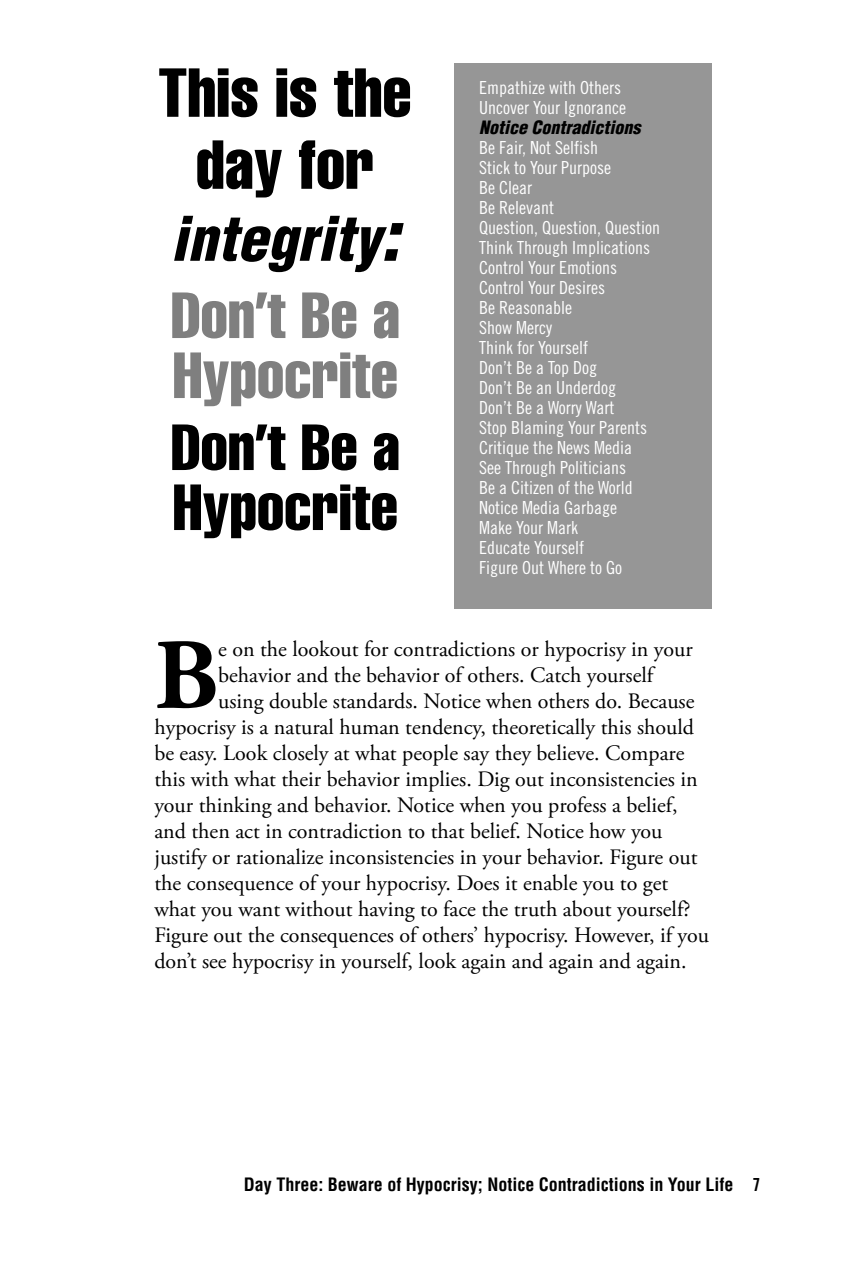
<style>
.page{position:relative;width:864px;height:1278px;background:#fff}
.page>*{position:absolute;margin:0;border:0;box-sizing:border-box;transform-origin:0 0}
.t1{font:700 100.4px "Adobe Garamond Pro";color:#000}
.t2{font:extra-condensed 68px/72px "Helvetica";color:#000;text-align:center}
.t3{font:extra-condensed 64px/60px "Helvetica";color:#7f7f7f}
.t4{font:extra-condensed 64px/60px "Helvetica";color:#000}
.t5{font:italic 900 condensed 60px "Helvetica";color:#000}
.t6{font:22px "Adobe Garamond Pro";color:#000}
.t7{font:18px/20px "Trade Gothic Cond Eighteen";color:#fff}
.t8{font:700 condensed 18px "Helvetica";color:#000}
.t9{font:italic 900 condensed 18px "Helvetica";color:#000}
.t10{font:18px "Trade Gothic Bold Cond Twenty";color:#000}
.s1{font-size:68px}
</style>
<div class="page">
<div style="left:454px;top:64px;width:258px;height:545px;background:#969696"></div>
<h2 class="t2" style="left:158px;top:61px;width:255px">This is the day for</h2>
<h3 class="t5" style="left:171px;top:216px;width:230px">integrity<span class="s1">:</span></h3>
<h3 class="t3" style="left:171px;top:289px;width:231px">Don’t Be a<br>Hypocrite</h3>
<h3 class="t4" style="left:171px;top:421px;width:231px">Don’t Be a<br>Hypocrite</h3>
<p class="t7" style="left:479px;top:79px;width:148px">Empathize with Others<br>Uncover Your Ignorance</p>
<p class="t9" style="left:479px;top:120px;width:163px">Notice Contradictions</p>
<p class="t7" style="left:479px;top:139px;width:182px">Be Fair, Not Selfish<br>Stick to Your Purpose<br>Be Clear<br>Be Relevant<br>Question, Question, Question<br>Think Through Implications<br>Control Your Emotions<br>Control Your Desires<br>Be Reasonable<br>Show Mercy<br>Think for Yourself<br>Don’t Be a Top Dog<br>Don’t Be an Underdog<br>Don’t Be a Worry Wart<br>Stop Blaming Your Parents<br>Critique the News Media<br>See Through Politicians<br>Be a Citizen of the World<br>Notice Media Garbage<br>Make Your Mark<br>Educate Yourself<br>Figure Out Where to Go</p>
<h1 class="t1" style="left:154px;top:636px;width:65px">B</h1>
<p class="t6" style="left:218px;top:640px;width:476px">e on the lookout for contradictions or hypocrisy in your</p>
<p class="t6" style="left:218px;top:666px;width:437px">behavior and the behavior of others. Catch yourself</p>
<p class="t6" style="left:218px;top:692px;width:478px">using double standards. Notice when others do. Because</p>
<p class="t6" style="left:154px;top:718px;width:541px">hypocrisy is a natural human tendency, theoretically this should</p>
<p class="t6" style="left:154px;top:744px;width:531px">be easy. Look closely at what people say they believe. Compare</p>
<p class="t6" style="left:154px;top:770px;width:545px">this with what their behavior implies. Dig out inconsistencies in</p>
<p class="t6" style="left:154px;top:796px;width:525px">your thinking and behavior. Notice when you profess a belief,</p>
<p class="t6" style="left:154px;top:822px;width:510px">and then act in contradiction to that belief. Notice how you</p>
<p class="t6" style="left:154px;top:848px;width:544px">justify or rationalize inconsistencies in your behavior. Figure out</p>
<p class="t6" style="left:154px;top:874px;width:515px">the consequence of your hypocrisy. Does it enable you to get</p>
<p class="t6" style="left:154px;top:900px;width:538px">what you want without having to face the truth about yourself?</p>
<p class="t6" style="left:154px;top:926px;width:556px">Figure out the consequences of others’ hypocrisy. However, if you</p>
<p class="t6" style="left:154px;top:952px;width:534px">don’t see hypocrisy in yourself, look again and again and again.</p>
<p class="t8" style="left:244px;top:1178px;width:491px">Day Three: Beware of Hypocrisy; Notice Contradictions in Your Life</p>
<p class="t10" style="left:752px;top:1178px;width:9px">7</p>
</div>
